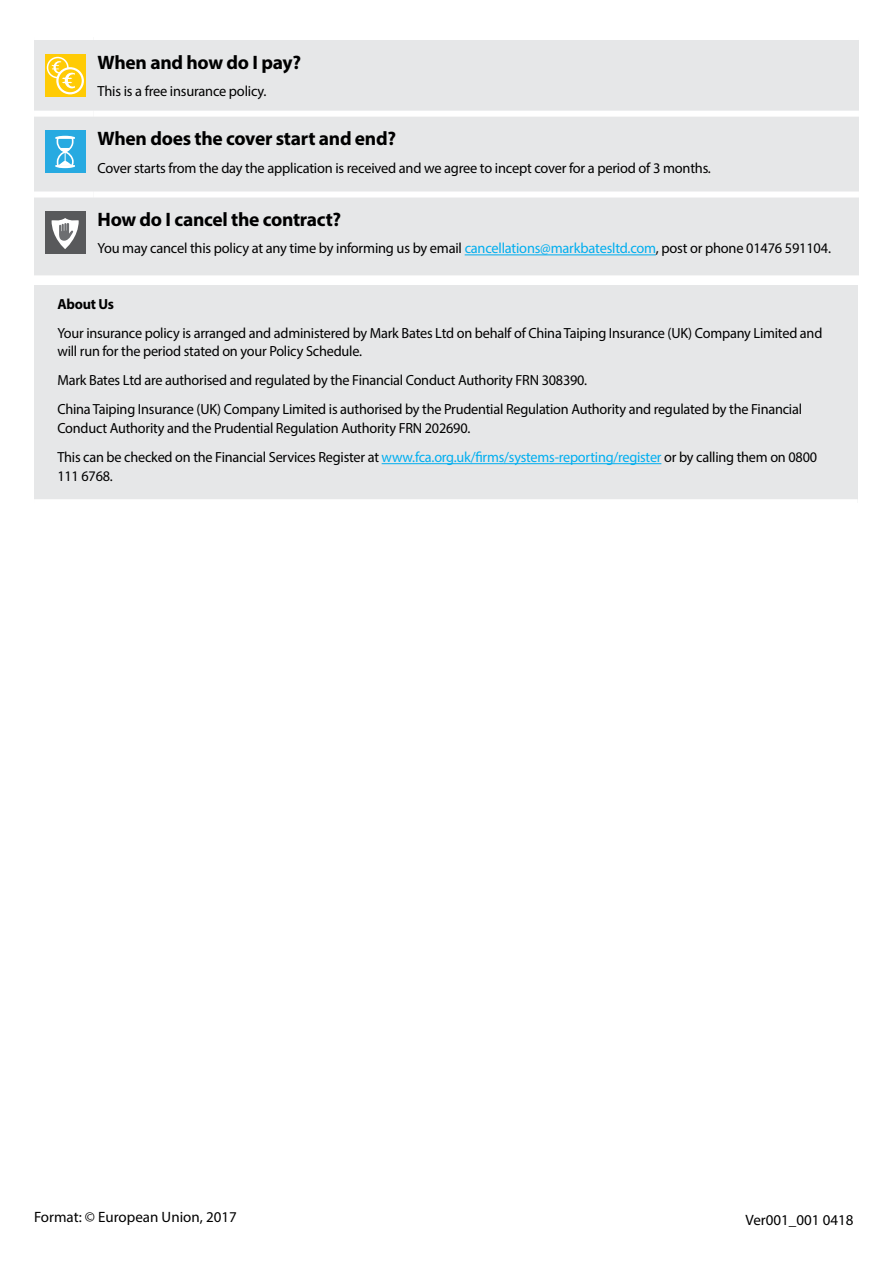
<style>
.page{position:relative;width:893px;height:1263px;background:#fff}
.page>*{position:absolute;margin:0;border:0;box-sizing:border-box;transform-origin:0 0}
.t1{font:700 19.5px "Myriad Pro";letter-spacing:-.015em;color:#000}
.t2{font:15px "Myriad Pro";color:#000}
.t3{font:14.7px/29px "Myriad Pro";letter-spacing:-.015em;color:#000}
.t4{font:700 14.7px "Myriad Pro";letter-spacing:-.015em;color:#000}
.s1{color:#00aeef}
</style>
<div class="page">
<div style="left:34px;top:285px;width:824px;height:217px;background:#e6e7e8"></div>
<div style="left:34px;top:499px;width:824px;height:6px;background:#fff"></div>
<hr style="left:382px;top:463px;width:279px;height:1px;background:#00aeef">
<div style="left:34px;top:40px;width:825px;height:235px;background:#e6e7e8"></div>
<div style="left:93px;top:111px;width:766px;height:6px;background:#fff"></div>
<div style="left:93px;top:191px;width:766px;height:6px;background:#fff"></div>
<div style="left:34px;top:111px;width:59px;height:6px;background:#fff"></div>
<div style="left:34px;top:191px;width:59px;height:6px;background:#fff"></div>
<div style="left:45px;top:54px;width:41px;height:43px;background:#ffcb05"></div>
<div style="left:47px;top:57px;width:22px;height:21px;border:2px solid #fff;border-radius:50%"></div>
<svg style="left:57px;top:68px;width:26px;height:25px"></svg>
<div style="left:56px;top:67px;width:28px;height:27px;border:2px solid #fff;border-radius:50%"></div>
<svg style="left:51px;top:60px;width:25px;height:30px"></svg>
<div style="left:45px;top:131px;width:41px;height:42px;background:#27aae1"></div>
<svg style="left:55px;top:136px;width:20px;height:32px"></svg>
<div style="left:45px;top:212px;width:41px;height:42px;background:#58595b"></div>
<svg style="left:52px;top:218px;width:27px;height:31px"></svg>
<hr style="left:465px;top:254px;width:191px;height:1px;background:#00aeef">
<h1 class="t1" style="left:98px;top:49px;width:205px">When and how do I pay?</h1>
<p class="t3" style="left:98px;top:76px;width:170px">This is a free insurance policy.</p>
<h1 class="t1" style="left:98px;top:126px;width:300px">When does the cover start and end?</h1>
<p class="t3" style="left:98px;top:153px;width:615px">Cover starts from the day the application is received and we agree to incept cover for a period of 3 months.</p>
<h1 class="t1" style="left:98px;top:207px;width:245px">How do I cancel the contract?</h1>
<p class="t3" style="left:98px;top:234px;width:735px">You may cancel this policy at any time by informing us by email <span class="s1">cancellations@markbatesltd.com</span>, post or phone 01476 591104.</p>
<p class="t4" style="left:57px;top:294px;width:58px">About Us</p>
<p class="t3" style="left:57px;top:323px;width:766px;line-height:18.8px">Your insurance policy is arranged and administered by Mark Bates Ltd on behalf of China Taiping Insurance (UK) Company Limited and will run for the period stated on your Policy Schedule.</p>
<p class="t3" style="left:57px;top:366px;width:746px">Mark Bates Ltd are authorised and regulated by the Financial Conduct Authority FRN 308390.<br>China Taiping Insurance (UK) Company Limited is authorised by the Prudential Regulation Authority and regulated by the Financial</p>
<p class="t3" style="left:57px;top:414px;width:761px">Conduct Authority and the Prudential Regulation Authority FRN 202690.<br>This can be checked on the Financial Services Register at <span class="s1">www.fca.org.uk/firms/systems-reporting/register</span> or by calling them on 0800</p>
<p class="t3" style="left:57px;top:461px;width:57px">111 6768.</p>
<p class="t2" style="left:34px;top:1207px;width:204px">Format: © European Union, 2017</p>
<p class="t2" style="left:746px;top:1210px;width:109px">Ver001_001 0418</p>
</div>
